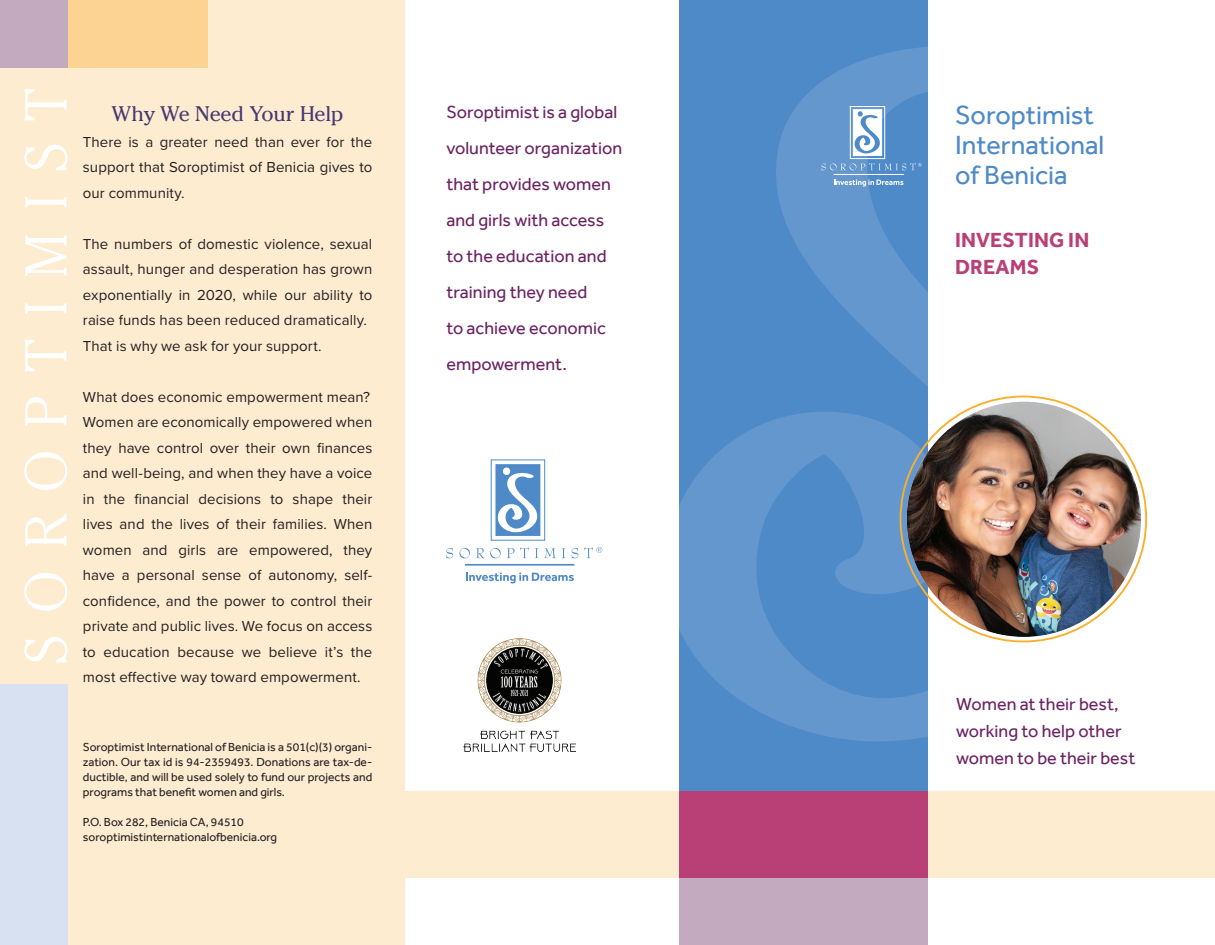
<style>
.page{position:relative;width:1215px;height:945px;background:#fff}
.page>*{position:absolute;margin:0;border:0;box-sizing:border-box;transform-origin:0 0}
.t1{font:27px/30px "Effra";color:#4f8ac8}
.t2{font:700 21px/27px "Effra";letter-spacing:.01em;color:#b94077}
.t3{font:21px "Cheltenham Std";letter-spacing:-.005em;color:#463873}
.t4{font:18px/36px "Effra";color:#6b2263}
.t5{font:15px/25.5px "Proxima Nova";letter-spacing:.005em;color:#231f20}
.t6{font:12px/15px "Effra";color:#231f20;text-align:justify}
</style>
<div class="page">
<div style="left:0;top:0;width:405px;height:945px;background:#feecd1"></div>
<div style="left:679px;top:0;width:249px;height:945px;background:#4f8ac8"></div>
<div style="left:679px;top:875px;width:249px;height:70px;background:#c3aabf"></div>
<div style="left:405px;top:791px;width:810px;height:87px;background:#feecd1"></div>
<div style="left:679px;top:791px;width:249px;height:87px;background:#b94077"></div>
<svg style="left:679px;top:47px;width:384px;height:694px"></svg>
<hr style="left:833px;top:174px;width:71px;height:1px;background:#fff">
<svg style="left:853px;top:109px;width:29px;height:47px"></svg>
<svg style="left:854px;top:112px;width:28px;height:44px"></svg>
<div style="left:850px;top:106px;width:35px;height:53px;border:1px solid #fff"></div>
<svg style="left:821px;top:163px;width:101px;height:8px"></svg>
<svg style="left:834px;top:180px;width:69px;height:7px"></svg>
<img style="left:885px;top:402px;width:263px;height:236px">
<hr style="left:465px;top:564px;width:109px;height:2px;background:#4f8ac8">
<svg style="left:446px;top:548px;width:7px;height:11px"></svg>
<svg style="left:459px;top:548px;width:11px;height:10px"></svg>
<svg style="left:476px;top:548px;width:25px;height:10px"></svg>
<svg style="left:507px;top:547px;width:22px;height:11px"></svg>
<svg style="left:535px;top:548px;width:21px;height:10px"></svg>
<svg style="left:562px;top:548px;width:4px;height:10px"></svg>
<svg style="left:572px;top:548px;width:6px;height:11px"></svg>
<div style="left:496px;top:464px;width:44px;height:72px;background:#4f8ac8;border:1px solid #4f8ac8"></div>
<svg style="left:496px;top:468px;width:45px;height:68px"></svg>
<div style="left:491px;top:460px;width:54px;height:81px;border:1px solid #4f8ac8"></div>
<svg style="left:584px;top:547px;width:18px;height:11px"></svg>
<svg style="left:466px;top:573px;width:108px;height:10px"></svg>
<img style="left:464px;top:639px;width:112px;height:112px">
<div style="left:0;top:684px;width:68px;height:261px;background:#d7e1f2"></div>
<div style="left:0;top:0;width:208px;height:68px;background:#fdd394"></div>
<svg style="left:24px;top:89px;width:43px;height:574px"></svg>
<div style="left:0;top:0;width:68px;height:68px;background:#c3aabf"></div>
<h2 class="t3" style="left:112px;top:102px;width:233px">Why We Need Your Help</h2>
<p class="t5" style="left:83px;top:128px;width:291px;text-align:justify">There is a greater need than ever for the support that Soroptimist of Benicia gives to our community.</p>
<p class="t5" style="left:83px;top:230px;width:291px">The numbers of domestic violence, sexual assault, hunger and desperation has grown exponentially in 2020, while our ability to raise funds has been reduced dramatically.<br>That is why we ask for your support.</p>
<p class="t5" style="left:83px;top:383px;width:291px">What does economic empowerment mean?<br>Women are economically empowered when they have control over their own finances and well-being, and when they have a voice in the financial decisions to shape their lives and the lives of their families. When women and girls are empowered, they have a personal sense of autonomy, self&shy;confidence, and the power to control their private and public lives. We focus on access to education because we believe it’s the most effective way toward empowerment.</p>
<p class="t6" style="left:83px;top:740px;width:291px">Soroptimist International of Benicia is a 501(c)(3) organi&shy;zation. Our tax id is 94-2359493. Donations are tax-de&shy;ductible, and will be used solely to fund our projects and programs that benefit women and girls.</p>
<p class="t6" style="left:83px;top:815px;width:196px">P.O. Box 282, Benicia CA, 94510 soroptimistinternationalofbenicia.org</p>
<p class="t4" style="left:446px;top:94px;width:177px">Soroptimist is a global volunteer organization that provides women and girls with access to the education and training they need<br>to achieve economic empowerment.</p>
<h1 class="t1" style="left:955px;top:100px;width:151px">Soroptimist<br>International of Benicia</h1>
<h2 class="t2" style="left:955px;top:227px;width:136px">INVESTING IN<br>DREAMS</h2>
<p class="t4" style="left:956px;top:690px;width:181px;line-height:27px">Women at their best, working to help other women to be their best</p>
</div>
